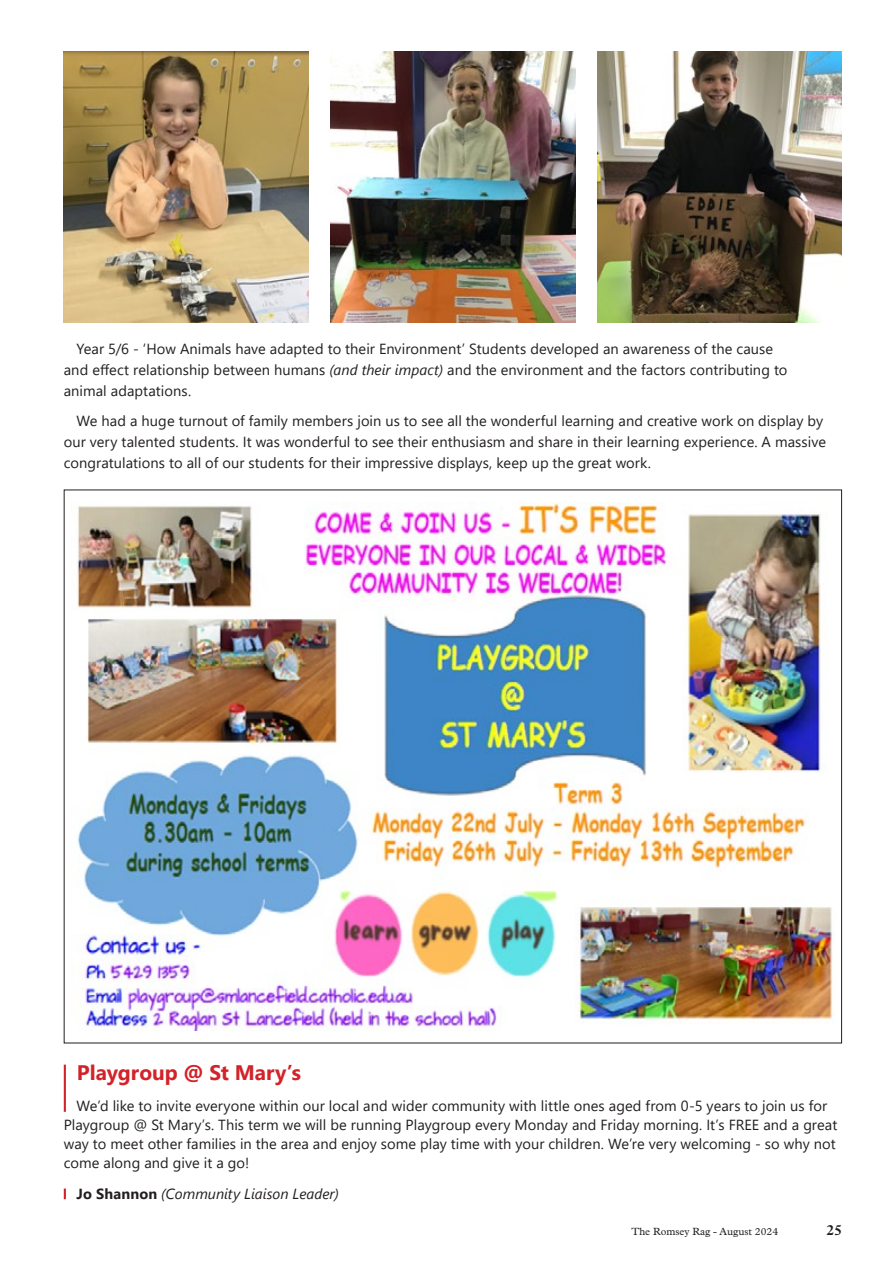
<style>
.page{position:relative;width:893px;height:1263px;background:#fff}
.page>*{position:absolute;margin:0;border:0;box-sizing:border-box;transform-origin:0 0}
.t1{font:700 21px "Segoe UI";color:#d2232a}
.t2{font:700 15px "Plantin";color:#231f20}
.t3{font:14.7px/21.1px "Segoe UI";letter-spacing:.005em;color:#231f20}
.t4{font:italic 14.7px "Segoe UI";color:#231f20}
.t5{font:10.5px "Plantin";color:#231f20}
.s1{font-style:italic}
.s2{font-weight:700;font-style:normal}
</style>
<div class="page">
<img style="left:330px;top:51px;width:246px;height:271px">
<img style="left:64px;top:51px;width:244px;height:271px">
<img style="left:597px;top:51px;width:245px;height:271px">
<img style="left:75px;top:503px;width:758px;height:528px">
<hr style="left:64px;top:1065px;width:2px;height:47px;background:#d2232a">
<svg style="left:64px;top:1188px;width:2px;height:11px"></svg>
<p class="t3" style="left:64px;top:337px;width:725px;text-indent:13px">Year 5/6 - ‘How Animals have adapted to their Environment’ Students developed an awareness of the cause and effect relationship between humans <span class="s1">(and their impact)</span> and the environment and the factors contributing to animal adaptations.</p>
<p class="t3" style="left:64px;top:409px;width:764px;text-indent:13px">We had a huge turnout of family members join us to see all the wonderful learning and creative work on display by our very talented students. It was wonderful to see their enthusiasm and share in their learning experience. A massive congratulations to all of our students for their impressive displays, keep up the great work.</p>
<h1 class="t1" style="left:77px;top:1053px;width:226px">Playgroup @ St Mary’s</h1>
<p class="t3" style="left:64px;top:1095px;width:775px;line-height:18.8px;text-indent:13px">We’d like to invite everyone within our local and wider community with little ones aged from 0-5 years to join us for Playgroup @ St Mary’s. This term we will be running Playgroup every Monday and Friday morning. It’s FREE and a great way to meet other families in the area and enjoy some play time with your children. We’re very welcoming - so why not come along and give it a go!</p>
<p class="t4" style="left:77px;top:1180px;width:264px"><span class="s2">Jo Shannon</span> (Community Liaison Leader)</p>
<p class="t5" style="left:631px;top:1225px;width:148px">The Romsey Rag - August 2024</p>
<p class="t2" style="left:826px;top:1221px;width:17px">25</p>
</div>
